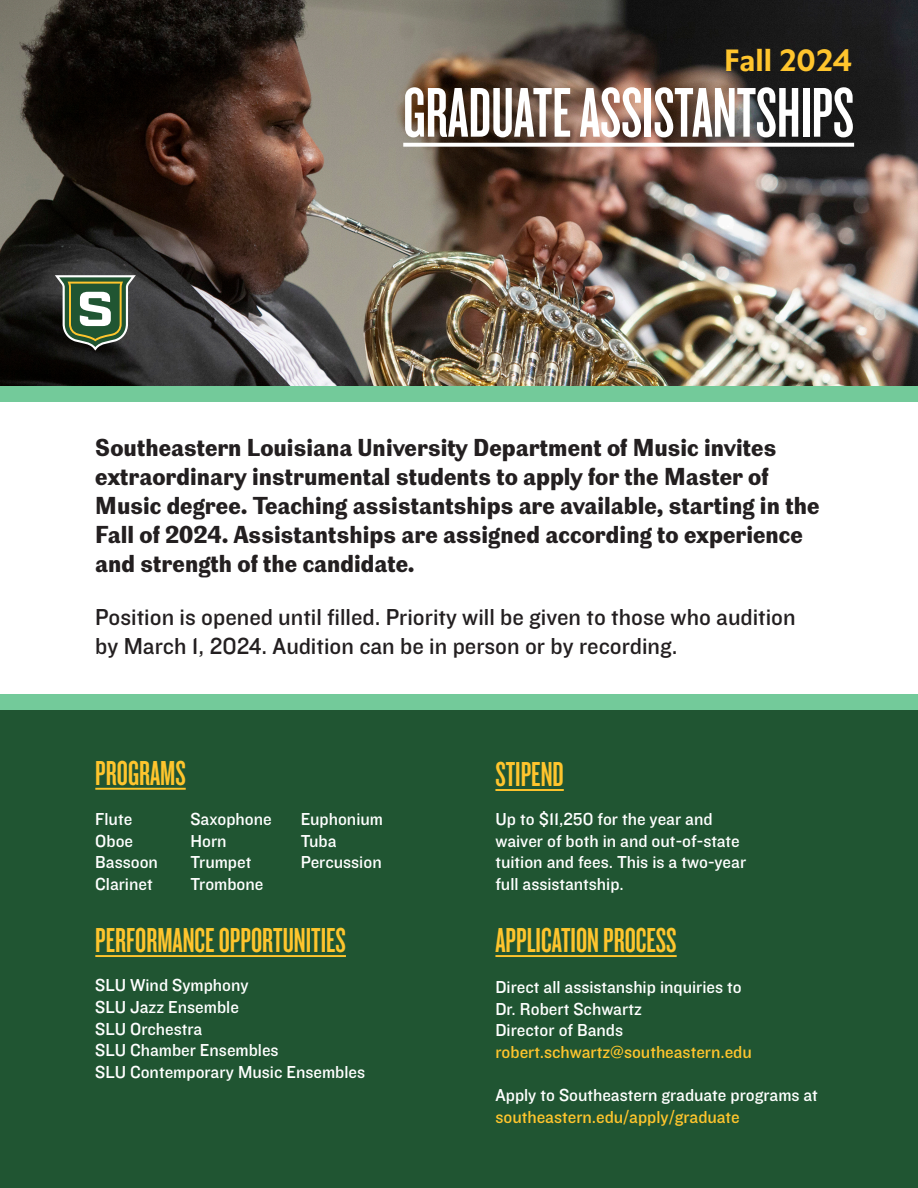
<style>
.page{position:relative;width:918px;height:1188px;background:#fff}
.page>*{position:absolute;margin:0;border:0;box-sizing:border-box;transform-origin:0 0}
.t1{font:73.05px "Knockout 47 Bantamweight";color:#fff}
.t2{font:36px "Knockout 47 Bantamweight";color:#ffc52d}
.t3{font:700 31.65px "Melanzane";color:#ffc52d}
.t4{font:24px/28.8px "Royal Theatre Sans X Bd";color:#231f20}
.t5{font:24px/28.8px "Knockout 31 Junior Middlewt";color:#231f20}
.t6{font:18px/21.6px "Knockout 31 Junior Middlewt";color:#fff}
.t7{font:18px "Knockout 31 Junior Middlewt";color:#ffc52d}
</style>
<div class="page">
<img style="left:0;top:0;width:917px;height:387px">
<div style="left:0;top:702px;width:917px;height:486px;background:#205532"></div>
<svg style="left:403px;top:143px;width:451px;height:4px"></svg>
<hr style="left:95px;top:788px;width:91px;height:2px;background:#ffc52d">
<hr style="left:95px;top:955px;width:251px;height:2px;background:#ffc52d">
<hr style="left:495px;top:789px;width:69px;height:2px;background:#ffc52d">
<hr style="left:495px;top:955px;width:182px;height:2px;background:#ffc52d">
<div style="left:0;top:387px;width:918px;height:15px;background:#73ca9a"></div>
<div style="left:0;top:694px;width:918px;height:16px;background:#73ca9a"></div>
<svg style="left:55px;top:275px;width:81px;height:76px"></svg>
<p class="t3" style="left:724px;top:35px;width:129px">Fall 2024</p>
<p class="t1" style="left:403px;top:70px;width:452px">GRADUATE ASSISTANTSHIPS</p>
<p class="t4" style="left:95px;top:434px;width:726px">Southeastern Louisiana University Department of Music invites extraordinary instrumental students to apply for the Master of Music degree. Teaching assistantships are available, starting in the Fall of 2024. Assistantships are assigned according to experience and strength of the candidate.</p>
<p class="t5" style="left:95px;top:602px;width:702px">Position is opened until filled. Priority will be given to those who audition by March 1, 2024. Audition can be in person or by recording.</p>
<p class="t2" style="left:95px;top:752px;width:92px">PROGRAMS</p>
<p class="t6" style="left:95px;top:807px;width:38px">Flute</p>
<p class="t6" style="left:95px;top:829px;width:39px">Oboe</p>
<p class="t6" style="left:95px;top:851px;width:64px">Bassoon</p>
<p class="t6" style="left:95px;top:872px;width:59px">Clarinet</p>
<p class="t6" style="left:191px;top:807px;width:83px">Saxophone</p>
<p class="t6" style="left:191px;top:829px;width:38px">Horn</p>
<p class="t6" style="left:191px;top:851px;width:62px">Trumpet</p>
<p class="t6" style="left:191px;top:872px;width:74px">Trombone</p>
<p class="t6" style="left:301px;top:807px;width:84px">Euphonium</p>
<p class="t6" style="left:301px;top:829px;width:37px">Tuba</p>
<p class="t6" style="left:301px;top:851px;width:82px">Percussion</p>
<p class="t2" style="left:95px;top:919px;width:252px">PERFORMANCE OPPORTUNITIES</p>
<p class="t6" style="left:95px;top:974px;width:155px">SLU Wind Symphony</p>
<p class="t6" style="left:95px;top:995px;width:145px">SLU Jazz Ensemble</p>
<p class="t6" style="left:95px;top:1017px;width:109px">SLU Orchestra</p>
<p class="t6" style="left:95px;top:1038px;width:185px">SLU Chamber Ensembles</p>
<p class="t6" style="left:95px;top:1060px;width:271px">SLU Contemporary Music Ensembles</p>
<p class="t2" style="left:495px;top:753px;width:70px">STIPEND</p>
<p class="t6" style="left:495px;top:807px;width:252px">Up to $11,250 for the year and waiver of both in and out-of-state tuition and fees. This is a two-year full assistantship.</p>
<p class="t2" style="left:495px;top:919px;width:183px">APPLICATION PROCESS</p>
<p class="t6" style="left:495px;top:975px;width:248px">Direct all assistanship inquiries to</p>
<p class="t6" style="left:495px;top:997px;width:148px">Dr. Robert Schwartz</p>
<p class="t6" style="left:495px;top:1019px;width:129px">Director of Bands</p>
<p class="t7" style="left:495px;top:1040px;width:258px">robert.schwartz@southeastern.edu</p>
<p class="t6" style="left:495px;top:1083px;width:324px">Apply to Southeastern graduate programs at</p>
<p class="t7" style="left:495px;top:1104px;width:246px">southeastern.edu/apply/graduate</p>
</div>
